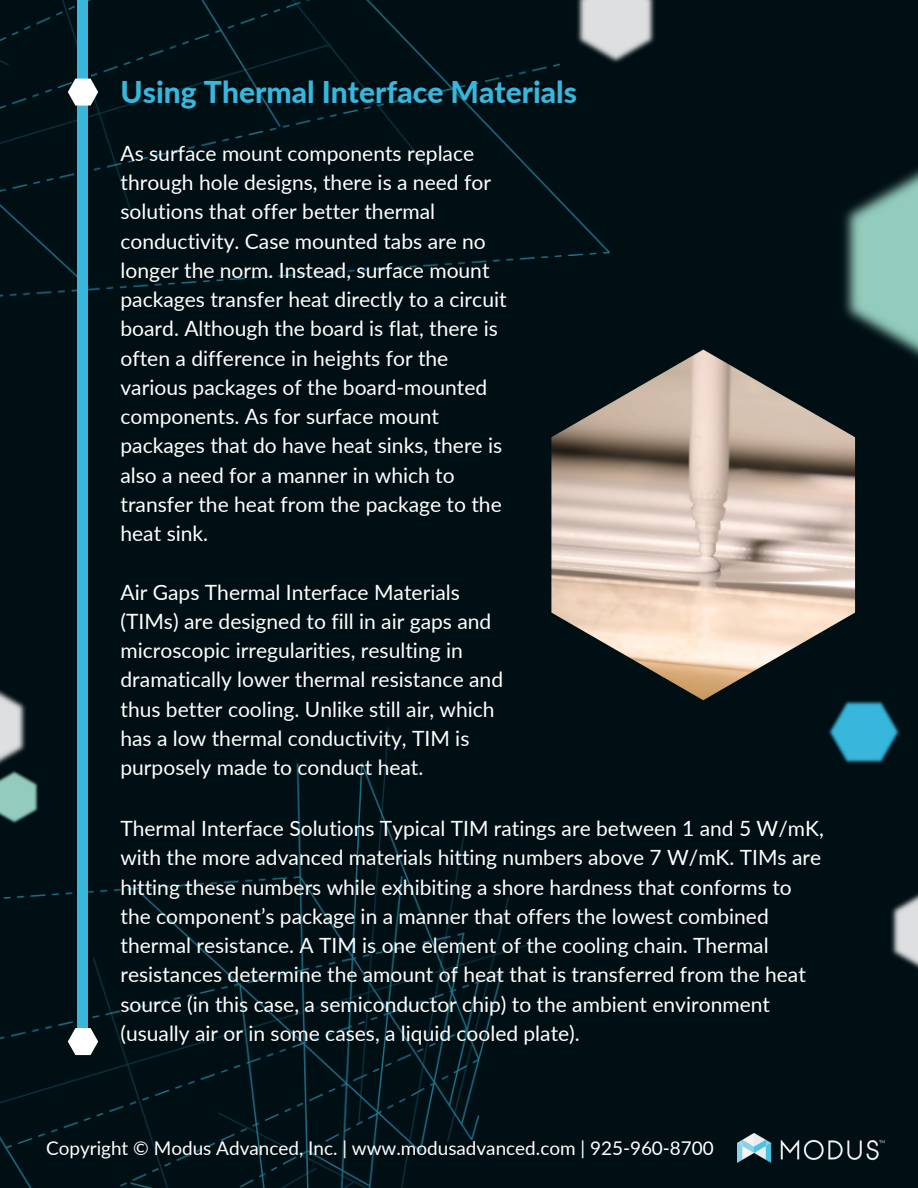
<style>
.page{position:relative;width:918px;height:1188px;background:#000f14}
.page>*{position:absolute;margin:0;border:0;box-sizing:border-box;transform-origin:0 0}
.t1{font:800 30px "Lato";color:#38b6db}
.t2{font:21px/29.2px "Lato";color:#fff}
.t3{font:18.9px "Lato";color:#fff}
</style>
<div class="page">
<img style="left:0;top:727px;width:530px;height:461px">
<img style="left:0;top:0;width:704px;height:450px">
<div style="left:78px;top:0;width:9px;height:1055px;background:#38b6db"></div>
<img style="left:570px;top:0;width:91px;height:65px">
<img style="left:0;top:769px;width:42px;height:55px">
<img style="left:0;top:690px;width:32px;height:83px">
<svg style="left:68px;top:79px;width:30px;height:27px"></svg>
<img style="left:891px;top:893px;width:27px;height:76px">
<img style="left:843px;top:168px;width:75px;height:190px">
<img style="left:828px;top:700px;width:72px;height:64px">
<img style="left:737px;top:1133px;width:147px;height:29px">
<svg style="left:68px;top:1028px;width:30px;height:27px"></svg>
<img style="left:551px;top:350px;width:304px;height:350px">
<p class="t1" style="left:120px;top:74px;width:458px">Using Thermal Interface Materials</p>
<p class="t2" style="left:120px;top:138px;width:388px">As surface mount components replace through hole designs, there is a need for solutions that offer better thermal conductivity. Case mounted tabs are no longer the norm. Instead, surface mount packages transfer heat directly to a circuit board. Although the board is flat, there is often a difference in heights for the various packages of the board-mounted components. As for surface mount packages that do have heat sinks, there is also a need for a manner in which to transfer the heat from the package to the heat sink.</p>
<p class="t2" style="left:120px;top:577px;width:384px">Air Gaps Thermal Interface Materials (TIMs) are designed to fill in air gaps and microscopic irregularities, resulting in dramatically lower thermal resistance and thus better cooling. Unlike still air, which has a low thermal conductivity, TIM is purposely made to conduct heat.</p>
<p class="t2" style="left:120px;top:813px;width:705px">Thermal Interface Solutions Typical TIM ratings are between 1 and 5 W/mK, with the more advanced materials hitting numbers above 7 W/mK. TIMs are hitting these numbers while exhibiting a shore hardness that conforms to the component’s package in a manner that offers the lowest combined thermal resistance. A TIM is one element of the cooling chain. Thermal resistances determine the amount of heat that is transferred from the heat source (in this case, a semiconductor chip) to the ambient environment (usually air or in some cases, a liquid cooled plate).</p>
<p class="t3" style="left:46px;top:1137px;width:669px">Copyright © Modus Advanced, Inc. | www.modusadvanced.com | 925-960-8700</p>
</div>
